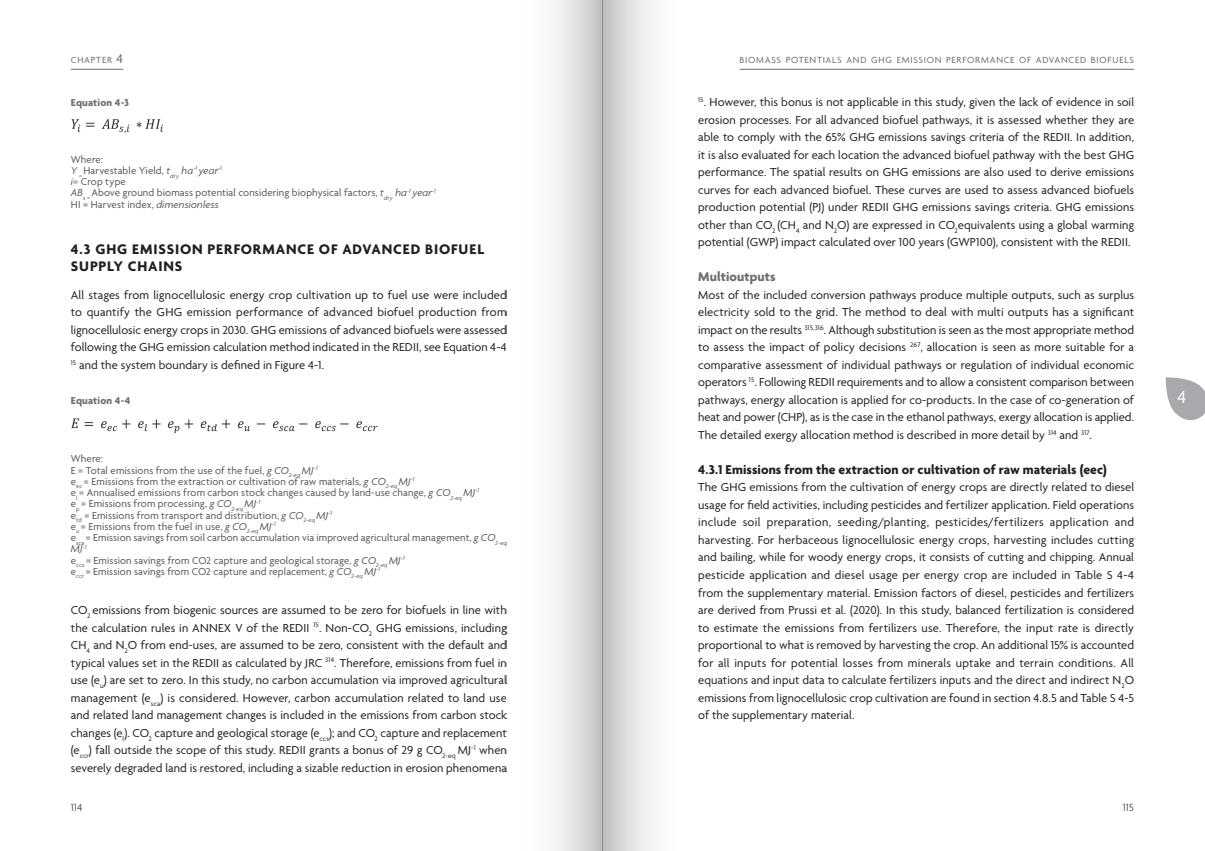
<style>
.page{position:relative;width:1205px;height:851px;background:#fff}
.page>*{position:absolute;margin:0;border:0;box-sizing:border-box;transform-origin:0 0}
.t1{font:18.75px "Agenda";color:#fff}
.Kop_1{font:700 15px/17.5px "Agenda";letter-spacing:.06em;color:#231f20}
.Kop_2{font:700 13.75px "Agenda";letter-spacing:.005em;color:#231f20}
.Kop_3{font:700 13.75px "Agenda";letter-spacing:.005em;color:#6c6d70}
.Alinea___afstand{font:12.5px/17.5px "Agenda";letter-spacing:.005em;color:#231f20;text-align:justify}
.t2{font:11.25px "Agenda";letter-spacing:.015em;color:#57585a}
.Tabel_bijschrift{font:10.88px/11.2px "Agenda";letter-spacing:.01em;color:#57585a}
.Tabel_titel_-_boven{font:700 10.88px "Agenda";letter-spacing:.015em;color:#6c6d70}
.t3{font:9.62px "Agenda";letter-spacing:.075em;color:#6c6d70}
.s1{font-size:13.75px}
.s2{font-style:italic}
</style>
<div class="page">
<hr style="left:739px;top:69px;width:395px;height:1px;background:#6c6d70">
<hr style="left:71px;top:69px;width:52px;height:1px;background:#6c6d70">
<img style="left:71px;top:119px;width:92px;height:15px">
<img style="left:71px;top:418px;width:307px;height:16px">
<svg style="left:1165px;top:377px;width:40px;height:43px"></svg>
<div style="left:602px;top:0;width:96px;height:850px;background:linear-gradient(to right,#cccbcc,#fff)"></div>
<div style="left:507px;top:0;width:95px;height:850px;background:linear-gradient(to right,#fff,#cfcece)"></div>
<p class="t3" style="left:71px;top:55px;width:54px">CHAPTER <span class="s1">4</span></p>
<p class="t3" style="left:739px;top:55px;width:396px">BIOMASS POTENTIALS AND GHG EMISSION PERFORMANCE OF ADVANCED BIOFUELS</p>
<p class="Tabel_titel_-_boven" style="left:71px;top:97px;width:60px">Equation 4-3</p>
<p class="Alinea___afstand" style="left:698px;top:94px;width:437px"><sup>15</sup>. However, this bonus is not applicable in this study, given the lack of evidence in soil erosion processes. For all advanced biofuel pathways, it is assessed whether they are able to comply with the 65% GHG emissions savings criteria of the REDII. In addition, it is also evaluated for each location the advanced biofuel pathway with the best GHG performance. The spatial results on GHG emissions are also used to derive emissions curves for each advanced biofuel. These curves are used to assess advanced biofuels production potential (PJ) under REDII GHG emissions savings criteria. GHG emissions other than CO<sub>2</sub> (CH<sub>4</sub> and N<sub>2</sub>O) are expressed in CO<sub>2</sub>equivalents using a global warming potential (GWP) impact calculated over 100 years (GWP100), consistent with the REDII.</p>
<p class="Kop_3" style="left:698px;top:269px;width:79px">Multioutputs</p>
<p class="Alinea___afstand" style="left:698px;top:287px;width:437px">Most of the included conversion pathways produce multiple outputs, such as surplus electricity sold to the grid. The method to deal with multi outputs has a significant impact on the results <sup>315,316</sup>. Although substitution is seen as the most appropriate method to assess the impact of policy decisions <sup>267</sup>, allocation is seen as more suitable for a comparative assessment of individual pathways or regulation of individual economic operators <sup>15</sup>. Following REDII requirements and to allow a consistent comparison between pathways, energy allocation is applied for co-products. In the case of co-generation of heat and power (CHP), as is the case in the ethanol pathways, exergy allocation is applied.<br>The detailed exergy allocation method is described in more detail by <sup>314</sup> and <sup>317</sup>.</p>
<p class="Kop_2" style="left:698px;top:462px;width:410px">4.3.1 Emissions from the extraction or cultivation of raw materials (eec)</p>
<p class="Alinea___afstand" style="left:698px;top:479px;width:437px">The GHG emissions from the cultivation of energy crops are directly related to diesel usage for field activities, including pesticides and fertilizer application. Field operations include soil preparation, seeding/planting, pesticides/fertilizers application and harvesting. For herbaceous lignocellulosic energy crops, harvesting includes cutting and bailing, while for woody energy crops, it consists of cutting and chipping. Annual pesticide application and diesel usage per energy crop are included in Table S 4-4 from the supplementary material. Emission factors of diesel, pesticides and fertilizers are derived from Prussi et al. (2020). In this study, balanced fertilization is considered to estimate the emissions from fertilizers use. Therefore, the input rate is directly proportional to what is removed by harvesting the crop. An additional 15% is accounted for all inputs for potential losses from minerals uptake and terrain conditions. All equations and input data to calculate fertilizers inputs and the direct and indirect N<sub>2</sub>O emissions from lignocellulosic crop cultivation are found in section 4.8.5 and Table S 4-5 of the supplementary material.</p>
<p class="Tabel_bijschrift" style="left:71px;top:154px;width:34px">Where:</p>
<p class="Tabel_bijschrift" style="left:71px;top:165px;width:153px"><span class="s2">Y</span> <sub>=</sub> Harvestable Yield, <span class="s2">t</span><sub>dry</sub> <span class="s2">ha</span><sup>-1</sup> <span class="s2">year</span><sup>-1</sup></p>
<p class="Tabel_bijschrift" style="left:71px;top:177px;width:56px"><span class="s2">i=</span> Crop type</p>
<p class="Tabel_bijschrift" style="left:71px;top:188px;width:366px"><span class="s2">AB</span><sub>s</sub> <sub>=</sub> Above ground biomass potential considering biophysical factors, <span class="s2">t</span><sub>dry</sub> <span class="s2">ha</span><sup>-1</sup> <span class="s2">year</span><sup>-1</sup></p>
<p class="Tabel_bijschrift" style="left:71px;top:199px;width:149px">HI = Harvest index, <span class="s2">dimensionless</span></p>
<p class="Kop_1" style="left:71px;top:241px;width:415px">4.3 GHG EMISSION PERFORMANCE OF ADVANCED BIOFUEL<br>SUPPLY CHAINS</p>
<p class="Alinea___afstand" style="left:71px;top:287px;width:437px">All stages from lignocellulosic energy crop cultivation up to fuel use were included to quantify the GHG emission performance of advanced biofuel production from lignocellulosic energy crops in 2030. GHG emissions of advanced biofuels were assessed following the GHG emission calculation method indicated in the REDII, see Equation 4-4<br><sup>15</sup> and the system boundary is defined in Figure 4-1.</p>
<p class="Tabel_titel_-_boven" style="left:71px;top:394px;width:61px">Equation 4-4</p>
<p class="Tabel_bijschrift" style="left:71px;top:454px;width:34px">Where:</p>
<p class="Tabel_bijschrift" style="left:71px;top:465px;width:248px">E = Total emissions from the use of the fuel, <span class="s2">g CO</span><sub>2-eq</sub> <span class="s2">MJ</span><sup>-1</sup></p>
<p class="Tabel_bijschrift" style="left:71px;top:476px;width:345px">e<sub>ec</sub> = Emissions from the extraction or cultivation of raw materials, <span class="s2">g CO</span><sub>2-eq</sub> <span class="s2">MJ</span><sup>-1</sup></p>
<p class="Tabel_bijschrift" style="left:71px;top:487px;width:410px">e<sub>l</sub> = Annualised emissions from carbon stock changes caused by land-use change, <span class="s2">g CO</span><sub>2-eq</sub> <span class="s2">MJ</span><sup>-1</sup></p>
<p class="Tabel_bijschrift" style="left:71px;top:499px;width:191px">e<sub>p</sub> = Emissions from processing, <span class="s2">g CO</span><sub>2-eq</sub> <span class="s2">MJ</span><sup>-1</sup></p>
<p class="Tabel_bijschrift" style="left:71px;top:510px;width:263px">e<sub>td</sub> = Emissions from transport and distribution, <span class="s2">g CO</span><sub>2-eq</sub> <span class="s2">MJ</span><sup>-1</sup></p>
<p class="Tabel_bijschrift" style="left:71px;top:521px;width:206px">e<sub>u</sub> = Emissions from the fuel in use, <span class="s2">g CO</span><sub>2-eq</sub> <span class="s2">MJ</span><sup>-1</sup></p>
<p class="Tabel_bijschrift" style="left:71px;top:532px;width:437px">e<sub>sca</sub> = Emission savings from soil carbon accumulation via improved agricultural management, <span class="s2">g CO</span><sub>2-eq<br></sub><span class="s2">MJ</span><sup>-1</sup></p>
<p class="Tabel_bijschrift" style="left:71px;top:555px;width:335px">e<sub>ccs</sub> = Emission savings from CO2 capture and geological storage, <span class="s2">g CO</span><sub>2-eq</sub> <span class="s2">MJ</span><sup>-1</sup></p>
<p class="Tabel_bijschrift" style="left:71px;top:566px;width:311px">e<sub>ccr</sub> = Emission savings from CO2 capture and replacement, <span class="s2">g CO</span><sub>2-eq</sub> <span class="s2">MJ</span><sup>-1</sup></p>
<p class="Alinea___afstand" style="left:71px;top:602px;width:437px">CO<sub>2</sub> emissions from biogenic sources are assumed to be zero for biofuels in line with the calculation rules in ANNEX V of the REDII <sup>15</sup>. Non-CO<sub>2</sub> GHG emissions, including CH<sub>4</sub> and N<sub>2</sub>O from end-uses, are assumed to be zero, consistent with the default and typical values set in the REDII as calculated by JRC <sup>314</sup>. Therefore, emissions from fuel in use (e<sub>u</sub>) are set to zero. In this study, no carbon accumulation via improved agricultural management (e<sub>sca</sub>) is considered. However, carbon accumulation related to land use and related land management changes is included in the emissions from carbon stock changes (e<sub>l</sub>). CO<sub>2</sub> capture and geological storage (e<sub>ccs</sub>); and CO<sub>2</sub> capture and replacement (e<sub>ccr</sub>) fall outside the scope of this study. REDII grants a bonus of 29 g CO<sub>2-eq</sub> MJ<sup>-1</sup> when severely degraded land is restored, including a sizable reduction in erosion phenomena</p>
<p class="t2" style="left:71px;top:800px;width:13px">114</p>
<p class="t2" style="left:1123px;top:800px;width:13px">115</p>
<h1 class="t1" style="left:1177px;top:386px;width:10px">4</h1>
</div>
